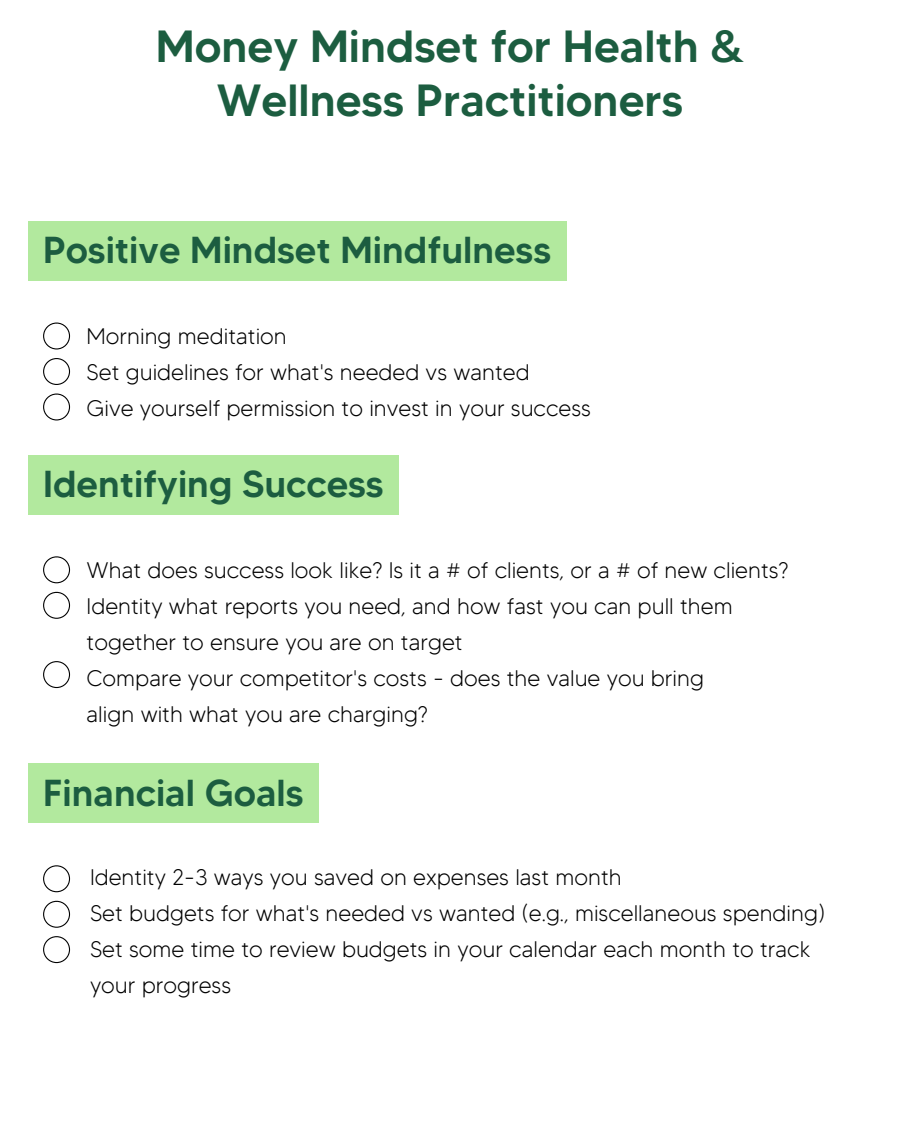
<style>
.page{position:relative;width:900px;height:1125px;background:#fff}
.page>*{position:absolute;margin:0;border:0;box-sizing:border-box;transform-origin:0 0}
.t1{font:500 45px/54px "MADETOMMY";color:#1c5d40;text-align:center}
.t2{font:500 37.5px "MADETOMMY";color:#1c5d40}
.t3{font:300 22.5px/36px "MADETOMMY";color:#000}
</style>
<div class="page">
<svg style="left:43px;top:323px;width:27px;height:27px"></svg>
<svg style="left:43px;top:358px;width:27px;height:27px"></svg>
<svg style="left:43px;top:394px;width:27px;height:27px"></svg>
<div style="left:28px;top:221px;width:538px;height:60px;background:#b2e99e"></div>
<svg style="left:43px;top:556px;width:27px;height:27px"></svg>
<svg style="left:43px;top:592px;width:27px;height:27px"></svg>
<svg style="left:43px;top:661px;width:27px;height:27px"></svg>
<div style="left:28px;top:455px;width:371px;height:60px;background:#b2e99e"></div>
<svg style="left:43px;top:865px;width:27px;height:27px"></svg>
<svg style="left:43px;top:901px;width:27px;height:27px"></svg>
<svg style="left:43px;top:936px;width:27px;height:27px"></svg>
<div style="left:28px;top:763px;width:290px;height:60px;background:#b2e99e"></div>
<h1 class="t1" style="left:156px;top:19px;width:590px">Money Mindset for Health &amp;<br>Wellness Practitioners</h1>
<h2 class="t2" style="left:43px;top:227px;width:510px">Positive Mindset Mindfulness</h2>
<p class="t3" style="left:87px;top:318px;width:506px">Morning meditation<br>Set guidelines for what's needed vs wanted<br>Give yourself permission to invest in your success</p>
<h2 class="t2" style="left:43px;top:461px;width:342px">Identifying Success</h2>
<p class="t3" style="left:87px;top:552px;width:703px">What does success look like? Is it a # of clients, or a # of new clients?<br>Identity what reports you need, and how fast you can pull them together to ensure you are on target<br>Compare your competitor's costs - does the value you bring<br>align with what you are charging?</p>
<h2 class="t2" style="left:43px;top:769px;width:262px">Financial Goals</h2>
<p class="t3" style="left:90px;top:858px;width:737px">Identity 2-3 ways you saved on expenses last month<br>Set budgets for what's needed vs wanted (e.g., miscellaneous spending)<br>Set some time to review budgets in your calendar each month to track your progress</p>
</div>
